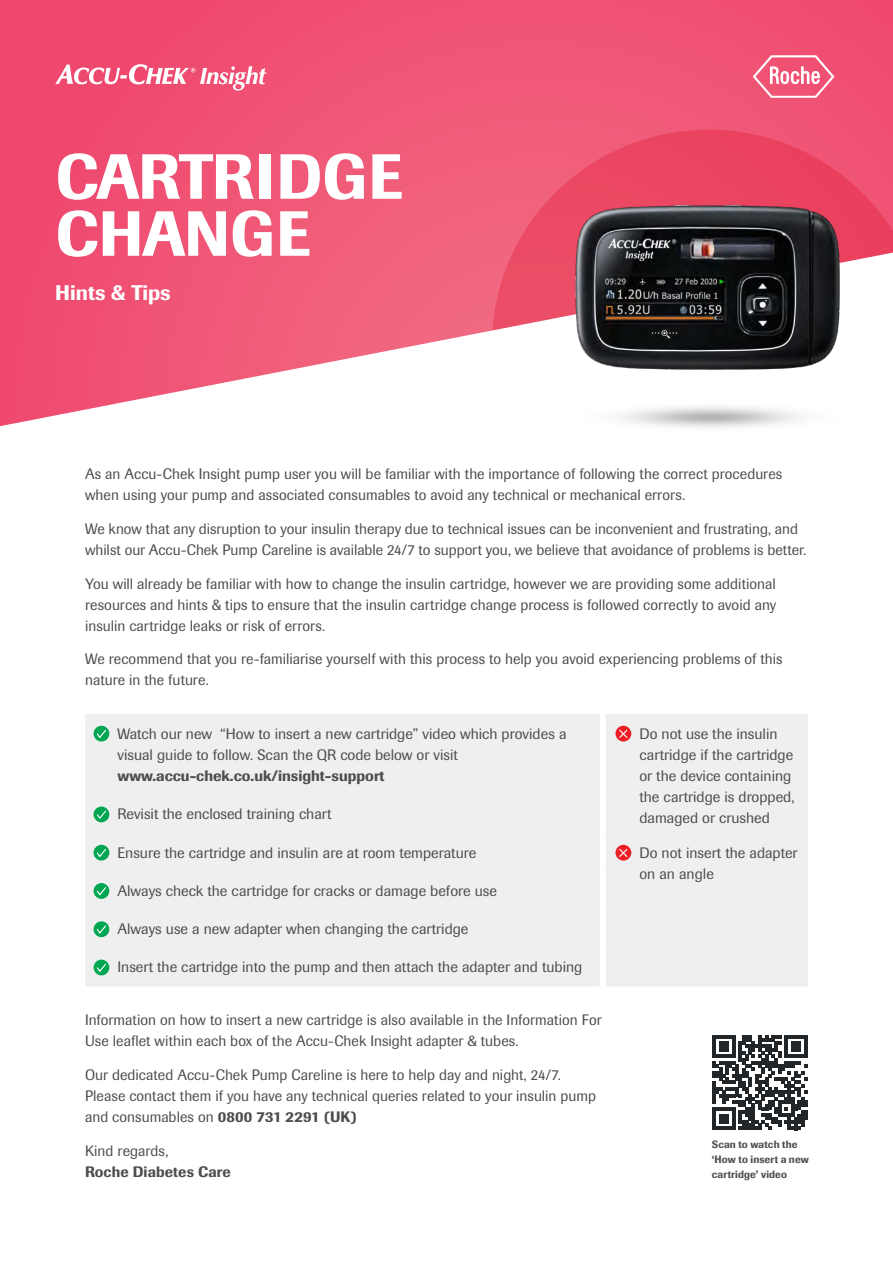
<style>
.page{position:relative;width:893px;height:1263px;background:#fff}
.page>*{position:absolute;margin:0;border:0;box-sizing:border-box;transform-origin:0 0}
.t1{font:500 63px/57px "Imago";color:#fff}
.t2{font:500 21px "Imago";color:#fff}
.t3{font:15px/21px "Imago";color:#4d4d4f}
.t4{font:500 15px "Imago";color:#4d4d4f}
.t5{font:500 10.5px/15px "Imago";letter-spacing:.01em;color:#4d4d4f}
.s1{font-weight:500}
</style>
<div class="page">
<div style="left:0;top:0;width:893px;height:434px;background:#f05374"></div>
<svg style="left:753px;top:55px;width:81px;height:43px"></svg>
<svg style="left:492px;top:130px;width:401px;height:123px;fill:#eb4863"></svg>
<svg style="left:0;top:253px;width:893px;height:181px"></svg>
<img style="left:570px;top:199px;width:275px;height:172px">
<img style="left:527px;top:371px;width:366px;height:63px">
<svg style="left:55px;top:64px;width:211px;height:27px"></svg>
<div style="left:85px;top:714px;width:723px;height:272px;background:#efeff0"></div>
<div style="left:600px;top:714px;width:6px;height:81px;background:#fff"></div>
<div style="left:600px;top:795px;width:6px;height:38px;background:#fff"></div>
<div style="left:600px;top:833px;width:6px;height:38px;background:#fff"></div>
<div style="left:600px;top:871px;width:6px;height:39px;background:#fff"></div>
<div style="left:600px;top:910px;width:6px;height:38px;background:#fff"></div>
<div style="left:600px;top:948px;width:6px;height:38px;background:#fff"></div>
<div style="left:94px;top:726px;width:15px;height:15px;background:#00a651;border-radius:50%"></div>
<svg style="left:97px;top:729px;width:9px;height:9px"></svg>
<div style="left:615px;top:726px;width:16px;height:15px;background:#ed1d24;border-radius:50%"></div>
<svg style="left:619px;top:729px;width:9px;height:9px"></svg>
<svg style="left:94px;top:806px;width:15px;height:16px"></svg>
<svg style="left:96px;top:809px;width:11px;height:11px"></svg>
<div style="left:94px;top:845px;width:15px;height:15px;background:#00a651;border-radius:50%"></div>
<svg style="left:96px;top:848px;width:10px;height:9px"></svg>
<div style="left:615px;top:845px;width:16px;height:15px;background:#ed1d24;border-radius:50%"></div>
<svg style="left:619px;top:849px;width:9px;height:8px"></svg>
<svg style="left:94px;top:883px;width:15px;height:16px"></svg>
<svg style="left:96px;top:886px;width:11px;height:11px"></svg>
<svg style="left:94px;top:921px;width:15px;height:16px"></svg>
<svg style="left:96px;top:924px;width:11px;height:11px"></svg>
<div style="left:94px;top:960px;width:15px;height:15px;background:#00a651;border-radius:50%"></div>
<svg style="left:96px;top:963px;width:10px;height:9px"></svg>
<svg style="left:712px;top:1035px;width:95px;height:95px"></svg>
<h1 class="t1" style="left:55px;top:148px;width:349px">CARTRIDGE<br>CHANGE</h1>
<h2 class="t2" style="left:55px;top:280px;width:117px">Hints &amp; Tips</h2>
<p class="t3" style="left:85px;top:463px;width:699px">As an Accu-Chek Insight pump user you will be familiar with the importance of following the correct procedures when using your pump and associated consumables to avoid any technical or mechanical errors.</p>
<p class="t3" style="left:85px;top:518px;width:723px">We know that any disruption to your insulin therapy due to technical issues can be inconvenient and frustrating, and whilst our Accu-Chek Pump Careline is available 24/7 to support you, we believe that avoidance of problems is better.</p>
<p class="t3" style="left:85px;top:573px;width:693px;text-align:justify">You will already be familiar with how to change the insulin cartridge, however we are providing some additional resources and hints &amp; tips to ensure that the insulin cartridge change process is followed correctly to avoid any insulin cartridge leaks or risk of errors.</p>
<p class="t3" style="left:85px;top:649px;width:699px">We recommend that you re-familiarise yourself with this process to help you avoid experiencing problems of this nature in the future.</p>
<p class="t3" style="left:117px;top:723px;width:451px">Watch our new “How to insert a new cartridge” video which provides a visual guide to follow. Scan the QR code below or visit</p>
<p class="t4" style="left:117px;top:766px;width:269px">www.accu-chek.co.uk/insight-support</p>
<p class="t3" style="left:639px;top:723px;width:157px">Do not use the insulin cartridge if the cartridge or the device containing the cartridge is dropped,</p>
<p class="t3" style="left:117px;top:804px;width:216px">Revisit the enclosed training chart</p>
<p class="t3" style="left:639px;top:807px;width:132px">damaged or crushed</p>
<p class="t3" style="left:117px;top:842px;width:360px">Ensure the cartridge and insulin are at room temperature</p>
<p class="t3" style="left:639px;top:842px;width:160px">Do not insert the adapter on an angle</p>
<p class="t3" style="left:117px;top:880px;width:381px">Always check the cartridge for cracks or damage before use</p>
<p class="t3" style="left:117px;top:918px;width:352px">Always use a new adapter when changing the cartridge</p>
<p class="t3" style="left:117px;top:957px;width:466px">Insert the cartridge into the pump and then attach the adapter and tubing</p>
<p class="t3" style="left:85px;top:1010px;width:518px">Information on how to insert a new cartridge is also available in the Information For<br>Use leaflet within each box of the Accu-Chek Insight adapter &amp; tubes.</p>
<p class="t3" style="left:85px;top:1064px;width:512px">Our dedicated Accu-Chek Pump Careline is here to help day and night, 24/7.<br>Please contact them if you have any technical queries related to your insulin pump and consumables on <span class="s1">0800 731 2291 (UK)</span></p>
<p class="t3" style="left:85px;top:1140px;width:85px">Kind regards,</p>
<p class="t4" style="left:85px;top:1163px;width:147px">Roche Diabetes Care</p>
<p class="t5" style="left:712px;top:1137px;width:99px">Scan to watch the ‘How to insert a new cartridge’ video</p>
</div>
